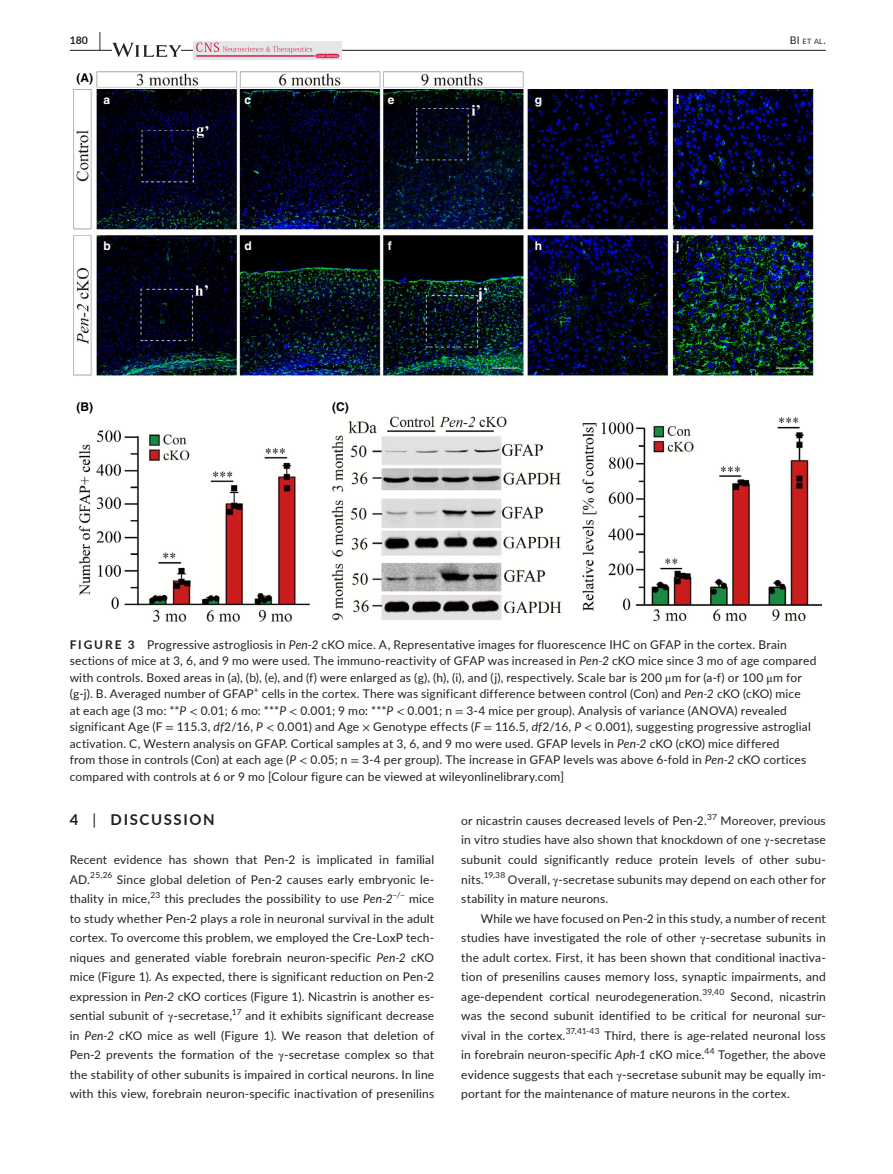
<style>
.page{position:relative;width:893px;height:1174px;background:#fff}
.page>*{position:absolute;margin:0;border:0;box-sizing:border-box;transform-origin:0 0}
.t1{font:700 15px "Lato";letter-spacing:.11em;color:#231f20}
.t2{font:12px/19.5px "Lato";letter-spacing:.015em;color:#231f20;text-align:justify}
.t3{font:700 12px "Helvetica";color:#fff}
.t4{font:700 12px "Helvetica";color:#000}
.t5{font:700 10.5px "Lato";color:#231f20}
.t6{font:8.4px "Lato";color:#231f20}
.t7{font:7.35px "Lato";color:#231f20}
.s1{font-size:19.5px}
.s2{font-size:10.5px}
.s3{font-weight:700}
.s4{font-style:italic}
.s5{font-family:"STIX"}
.s6{font-weight:400}
</style>
<div class="page">
<hr style="left:70px;top:50px;width:756px;height:1px;background:#231f20">
<svg style="left:112px;top:43px;width:69px;height:14px"></svg>
<div style="left:193px;top:41px;width:149px;height:19px;background:#e5e6e6"></div>
<hr style="left:315px;top:54px;width:24px;height:4px;background:#d11c4b;border-radius:2px">
<svg style="left:196px;top:43px;width:142px;height:15px"></svg>
<img style="left:74px;top:72px;width:748px;height:549px">
<p class="t5" style="left:70px;top:33px;width:33px">180 <span class="s1">|</span></p>
<p class="t7" style="left:790px;top:36px;width:37px"><span class="s2">BI</span> et al<span class="s2">.</span></p>
<p class="t4" style="left:77px;top:71px;width:18px">(A)</p>
<p class="t3" style="left:104px;top:92px;width:8px">a</p>
<p class="t3" style="left:104px;top:238px;width:9px">b</p>
<p class="t3" style="left:244px;top:92px;width:8px">c</p>
<p class="t3" style="left:244px;top:238px;width:9px">d</p>
<p class="t3" style="left:388px;top:92px;width:8px">e</p>
<p class="t3" style="left:388px;top:238px;width:5px">f</p>
<p class="t4" style="left:77px;top:399px;width:18px">(B)</p>
<p class="t4" style="left:332px;top:399px;width:18px">(C)</p>
<p class="t3" style="left:535px;top:92px;width:9px">g</p>
<p class="t3" style="left:535px;top:238px;width:9px">h</p>
<p class="t3" style="left:676px;top:92px;width:5px">i</p>
<p class="t3" style="left:676px;top:238px;width:5px">j</p>
<p class="t2" style="left:70px;top:635px;width:748px;line-height:16.5px;text-align:left"><span class="s3">FIGURE 3</span> Progressive astrogliosis in <span class="s4">Pen-2</span> cKO mice. A, Representative images for fluorescence IHC on GFAP in the cortex. Brain sections of mice at 3, 6, and 9 mo were used. The immuno-reactivity of GFAP was increased in <span class="s4">Pen-2</span> cKO mice since 3 mo of age compared with controls. Boxed areas in (a), (b), (e), and (f) were enlarged as (g), (h), (i), and (j), respectively. Scale bar is 200 <span class="s5">μ</span>m for (a-f) or 100 <span class="s5">μ</span>m for (g-j). B. Averaged number of GFAP</p>
<p class="t6" style="left:254px;top:683px;width:6px">+</p>
<p class="t2" style="left:70px;top:685px;width:743px;line-height:16.5px;text-align:left;text-indent:192px">cells in the cortex. There was significant difference between control (Con) and <span class="s4">Pen-2</span> cKO (cKO) mice at each age (3 mo: **<span class="s4">P</span> <span class="s5">&lt;</span> 0.01; 6 mo: ***<span class="s4">P</span> <span class="s5">&lt;</span> 0.001; 9 mo: ***<span class="s4">P</span> <span class="s5">&lt;</span> 0.001; n <span class="s5">=</span> 3-4 mice per group). Analysis of variance (ANOVA) revealed significant Age (F <span class="s5">=</span> 115.3, <span class="s4">df</span>2/16, <span class="s4">P</span> <span class="s5">&lt;</span> 0.001) and Age <span class="s5">×</span> Genotype effects (<span class="s4">F</span> <span class="s5">=</span> 116.5, <span class="s4">df</span>2/16, <span class="s4">P</span> <span class="s5">&lt;</span> 0.001), suggesting progressive astroglial activation. C, Western analysis on GFAP. Cortical samples at 3, 6, and 9 mo were used. GFAP levels in <span class="s4">Pen-2</span> cKO (cKO) mice differed<br>from those in controls (Con) at each age (<span class="s4">P</span> <span class="s5">&lt;</span> 0.05; n <span class="s5">=</span> 3-4 per group). The increase in GFAP levels was above 6-fold in <span class="s4">Pen-2</span> cKO cortices compared with controls at 6 or 9 mo [Colour figure can be viewed at wileyonlinelibrary.com]</p>
<p class="t1" style="left:70px;top:808px;width:147px">4 <span class="s6">|</span> DISCUSSION</p>
<p class="t2" style="left:70px;top:849px;width:366px">Recent evidence has shown that Pen-2 is implicated in familial AD.<sup>25,26</sup> Since global deletion of Pen-2 causes early embryonic le&shy;thality in mice,<sup>23</sup> this precludes the possibility to use <span class="s4">Pen-2</span><sup>−/−</sup> mice to study whether Pen-2 plays a role in neuronal survival in the adult cortex. To overcome this problem, we employed the Cre-LoxP tech&shy;niques and generated viable forebrain neuron-specific <span class="s4">Pen-2</span> cKO mice (Figure 1). As expected, there is significant reduction on Pen-2 expression in <span class="s4">Pen-2</span> cKO cortices (Figure 1). Nicastrin is another es&shy;sential subunit of <span class="s5">γ</span>-secretase,<sup>17</sup> and it exhibits significant decrease in <span class="s4">Pen-2</span> cKO mice as well (Figure 1). We reason that deletion of Pen-2 prevents the formation of the <span class="s5">γ</span>-secretase complex so that the stability of other subunits is impaired in cortical neurons. In line with this view, forebrain neuron-specific inactivation of presenilins</p>
<p class="t2" style="left:461px;top:810px;width:366px">or nicastrin causes decreased levels of Pen-2.<sup>37</sup> Moreover, previous in vitro studies have also shown that knockdown of one <span class="s5">γ</span>-secretase subunit could significantly reduce protein levels of other subu&shy;nits.<sup>19,38</sup> Overall, <span class="s5">γ</span>-secretase subunits may depend on each other for stability in mature neurons.</p>
<p class="t2" style="left:461px;top:908px;width:366px;text-indent:20px">While we have focused on Pen-2 in this study, a number of recent studies have investigated the role of other <span class="s5">γ</span>-secretase subunits in the adult cortex. First, it has been shown that conditional inactiva&shy;tion of presenilins causes memory loss, synaptic impairments, and age-dependent cortical neurodegeneration.<sup>39,40</sup> Second, nicastrin was the second subunit identified to be critical for neuronal sur&shy;vival in the cortex.<sup>37,41-43</sup> Third, there is age-related neuronal loss in forebrain neuron-specific <span class="s4">Aph-1</span> cKO mice.<sup>44</sup> Together, the above evidence suggests that each <span class="s5">γ</span>-secretase subunit may be equally im&shy;portant for the maintenance of mature neurons in the cortex.</p>
</div>
